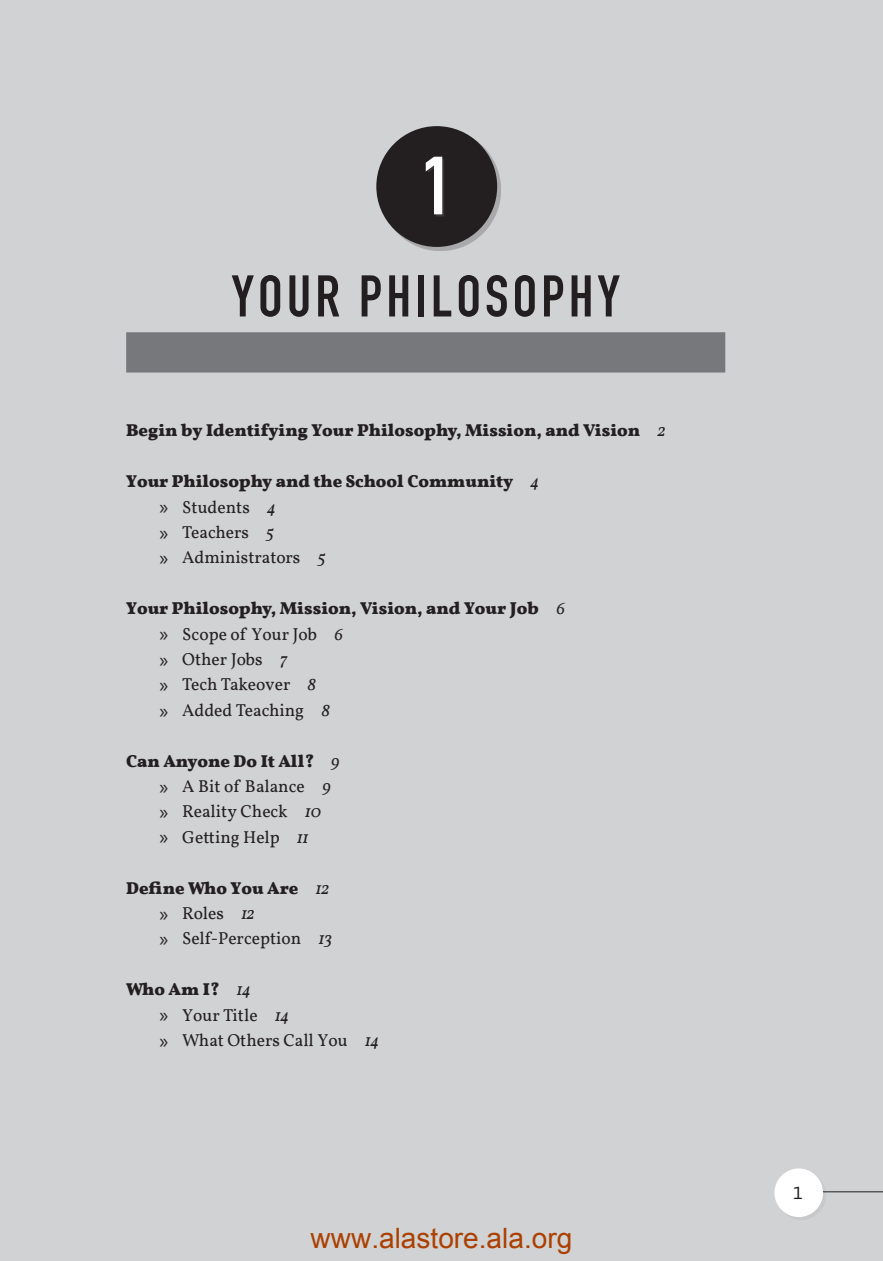
<style>
.page{position:relative;width:883px;height:1261px;background:#fff}
.page>*{position:absolute;margin:0;border:0;box-sizing:border-box;transform-origin:0 0}
.t1{font:81.02px "DIN Engschrift Std";color:#fff}
.t2{font:57.75px "DIN Engschrift Std";letter-spacing:.07em;color:#231f20}
.t3{font:28px "Arial";color:#ab4000}
.t4{font:17.5px/25.4px "Vollkorn";color:#231f20}
.t5{font:700 17.5px/25.4px "Vollkorn";color:#231f20}
.t6{font:17.5px "Asap";color:#231f20}
.s1{font-weight:400;font-style:italic}
.s2{font-family:"Myriad Pro";font-weight:400;font-size:21px}
.s3{font-weight:400}
.s4{font-weight:700}
.s5{font-style:italic}
.s6{font-family:"Myriad Pro";font-size:21px}
</style>
<div class="page">
<div style="left:0;top:0;width:882px;height:1260px;background:#d1d2d4"></div>
<hr style="left:819px;top:1191px;width:63px;height:1px;background:#231f20">
<div style="left:776px;top:1170px;width:49px;height:49px;background:#231f20;opacity:.05"></div>
<div style="left:774px;top:1168px;width:48px;height:48px;background:#fff;border-radius:50%"></div>
<div style="left:126px;top:332px;width:599px;height:40px;background:#76787b"></div>
<div style="left:379px;top:129px;width:121px;height:121px;background:#231f20;opacity:.23"></div>
<div style="left:376px;top:126px;width:121px;height:121px;background:#231f20;border-radius:50%"></div>
<div style="left:428px;top:159px;width:16px;height:57px;background:#fff;opacity:.1"></div>
<h1 class="t1" style="left:421px;top:138px;width:32px">1</h1>
<h2 class="t2" style="left:231px;top:262px;width:387px">YOUR PHILOSOPHY</h2>
<p class="t5" style="left:126px;top:418px;width:540px">Begin by Identifying Your Philosophy, Mission, and Vision <span class="s1">2</span></p>
<p class="t5" style="left:159px;top:468px;width:381px;text-indent:-33px">Your Philosophy and the School Community <span class="s1">4 </span><span class="s2">»</span> <span class="s3">Students</span> <span class="s1">4<br></span><span class="s2">»</span> <span class="s3">Teachers</span> <span class="s1">5<br></span><span class="s2">»</span> <span class="s3">Administrators</span> <span class="s1">5</span></p>
<p class="t4" style="left:159px;top:595px;width:406px;text-indent:-33px"><span class="s4">Your Philosophy, Mission, Vision, and Your Job</span> <span class="s5">6 </span><span class="s6">»</span> Scope of Your Job <span class="s5">6<br></span><span class="s6">»</span> Other Jobs <span class="s5">7<br></span><span class="s6">»</span> Tech Takeover <span class="s5">8<br></span><span class="s6">»</span> Added Teaching <span class="s5">8</span></p>
<p class="t4" style="left:159px;top:748px;width:181px;text-indent:-33px"><span class="s4">Can Anyone Do It All?</span> <span class="s5">9 </span><span class="s6">»</span> A Bit of Balance <span class="s5">9 </span><span class="s6">»</span> Reality Check <span class="s5">10<br></span><span class="s6">»</span> Getting Help <span class="s5">11</span></p>
<p class="t4" style="left:159px;top:874px;width:174px;text-indent:-33px"><span class="s4">Define Who You Are</span> <span class="s5">12 </span><span class="s6">»</span> Roles <span class="s5">12<br></span><span class="s6">»</span> Self-Perception <span class="s5">13</span></p>
<p class="t4" style="left:159px;top:976px;width:221px;text-indent:-33px"><span class="s4">Who Am I?</span> <span class="s5">14<br></span><span class="s6">»</span> Your Title <span class="s5">14<br></span><span class="s6">»</span> What Others Call You <span class="s5">14</span></p>
<h3 class="t3" style="left:310px;top:1219px;width:263px">www.alastore.ala.org</h3>
<p class="t6" style="left:793px;top:1182px;width:11px">1</p>
</div>
